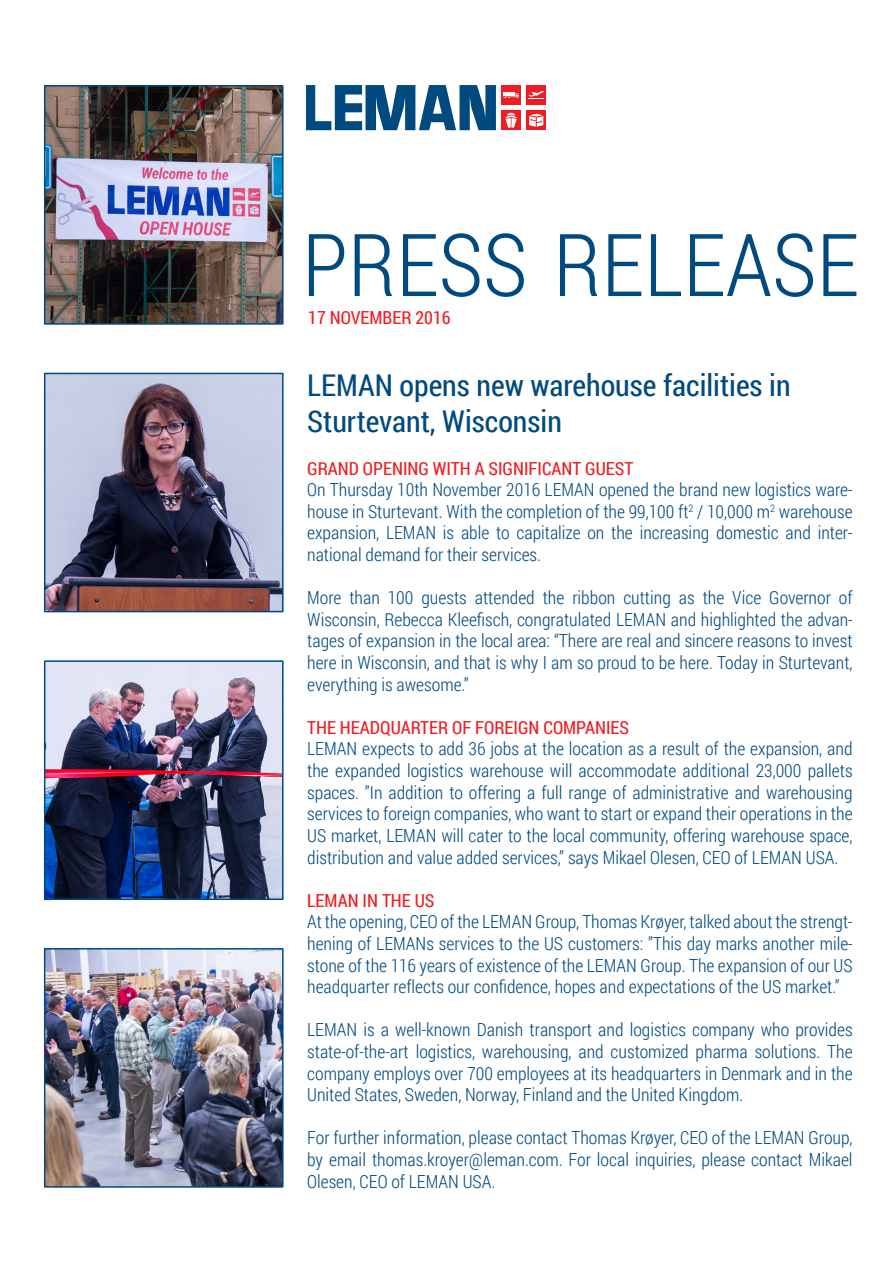
<style>
.page{position:relative;width:893px;height:1263px;background:#fff}
.page>*{position:absolute;margin:0;border:0;box-sizing:border-box;transform-origin:0 0}
.t1{font:300 87px "Roboto Condensed";color:#004a7f}
.t2{font:30px/36px "Roboto Condensed";color:#004a7f}
.t3{font:300 18px/21.6px "Roboto Condensed";color:#004a7f;text-align:justify}
.t4{font:18px "Roboto Condensed";color:#ee1d23}
</style>
<div class="page">
<img style="left:47px;top:376px;width:234px;height:233px">
<div style="left:44px;top:373px;width:240px;height:239px;border:2px solid #004a7f"></div>
<div style="left:501px;top:85px;width:20px;height:20px;background:#ee1d23"></div>
<hr style="left:503px;top:92px;width:12px;height:4px;background:#fff">
<svg style="left:503px;top:93px;width:16px;height:5px"></svg>
<div style="left:526px;top:85px;width:20px;height:20px;background:#ee1d23"></div>
<svg style="left:528px;top:91px;width:16px;height:8px"></svg>
<div style="left:526px;top:110px;width:20px;height:20px;background:#ee1d23"></div>
<svg style="left:529px;top:114px;width:14px;height:13px"></svg>
<div style="left:501px;top:110px;width:20px;height:20px;background:#ee1d23"></div>
<svg style="left:506px;top:113px;width:11px;height:15px"></svg>
<svg style="left:306px;top:85px;width:190px;height:45px"></svg>
<img style="left:47px;top:88px;width:234px;height:234px">
<div style="left:44px;top:85px;width:240px;height:240px;border:2px solid #004a7f"></div>
<img style="left:47px;top:951px;width:234px;height:234px">
<div style="left:44px;top:948px;width:240px;height:240px;border:2px solid #004a7f"></div>
<img style="left:47px;top:663px;width:234px;height:234px">
<div style="left:44px;top:660px;width:240px;height:240px;border:2px solid #004a7f"></div>
<p class="t1" style="left:302px;top:205px;width:559px">PRESS RELEASE</p>
<p class="t4" style="left:308px;top:305px;width:144px">17 NOVEMBER 2016</p>
<p class="t2" style="left:307px;top:366px;width:485px">LEMAN opens new warehouse facilities in<br>Sturtevant, Wisconsin</p>
<p class="t4" style="left:307px;top:456px;width:328px">GRAND OPENING WITH A SIGNIFICANT GUEST</p>
<p class="t3" style="left:307px;top:478px;width:547px">On Thursday 10th November 2016 LEMAN opened the brand new logistics ware&shy;house in Sturtevant. With the completion of the 99,100 ft<sup>2</sup> / 10,000 m<sup>2</sup> warehouse</p>
<p class="t3" style="left:307px;top:522px;width:547px">expansion, LEMAN is able to capitalize on the increasing domestic and inter-</p>
<p class="t3" style="left:307px;top:543px;width:235px">national demand for their services.</p>
<p class="t3" style="left:307px;top:586px;width:547px">More than 100 guests attended the ribbon cutting as the Vice Governor of</p>
<p class="t3" style="left:307px;top:608px;width:547px">Wisconsin, Rebecca Kleefisch, congratulated LEMAN and highlighted the advan&shy;tages of expansion in the local area: “There are real and sincere reasons to invest here in Wisconsin, and that is why I am so proud to be here. Today in Sturtevant, everything is awesome.”</p>
<p class="t4" style="left:307px;top:715px;width:323px">THE HEADQUARTER OF FOREIGN COMPANIES</p>
<p class="t3" style="left:307px;top:738px;width:547px">LEMAN expects to add 36 jobs at the location as a result of the expansion, and the expanded logistics warehouse will accommodate additional 23,000 pallets spaces. ”In addition to offering a full range of administrative and warehousing services to foreign companies, who want to start or expand their operations in the US market, LEMAN will cater to the local community, offering warehouse space, distribution and value added services,” says Mikael Olesen, CEO of LEMAN USA.</p>
<p class="t4" style="left:307px;top:888px;width:129px">LEMAN IN THE US</p>
<p class="t3" style="left:307px;top:910px;width:547px">At the opening, CEO of the LEMAN Group, Thomas Krøyer, talked about the strengt&shy;hening of LEMANs services to the US customers: ”This day marks another mile&shy;stone of the 116 years of existence of the LEMAN Group. The expansion of our US headquarter reflects our confidence, hopes and expectations of the US market.”</p>
<p class="t3" style="left:307px;top:1018px;width:547px">LEMAN is a well-known Danish transport and logistics company who provides state-of-the-art logistics, warehousing, and customized pharma solutions. The company employs over 700 employees at its headquarters in Denmark and in the United States, Sweden, Norway, Finland and the United Kingdom.</p>
<p class="t3" style="left:307px;top:1126px;width:547px">For further information, please contact Thomas Krøyer, CEO of the LEMAN Group, by email thomas.kroyer@leman.com. For local inquiries, please contact Mikael Olesen, CEO of LEMAN USA.</p>
</div>
